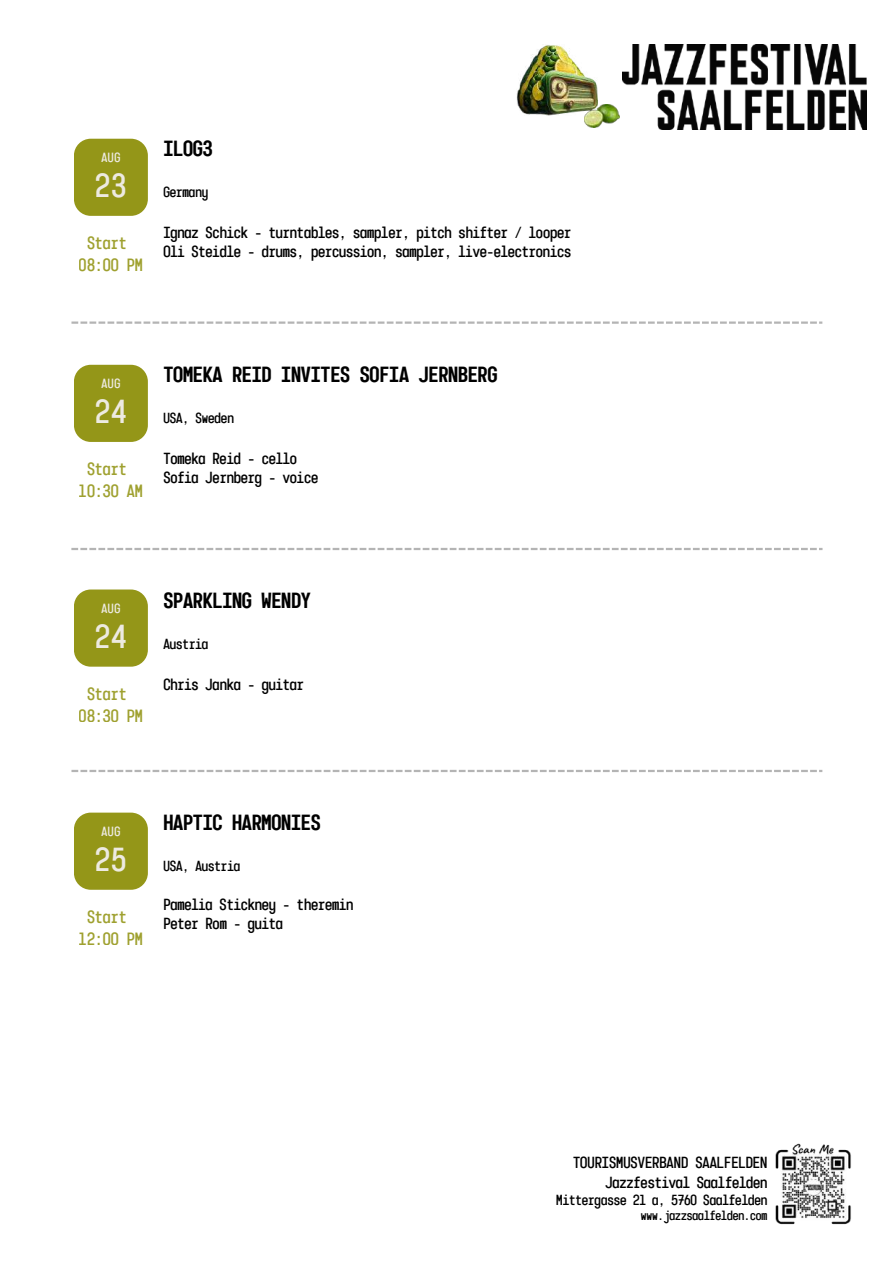
<style>
.page{position:relative;width:894px;height:1264px;background:#fff}
.page>*{position:absolute;margin:0;border:0;box-sizing:border-box;transform-origin:0 0}
.t1{font:700 34.2px "Karben 105 Mono";color:#edeae1}
.t2{font:900 22.5px "Karben 105 Mono";letter-spacing:-.04em;color:#000}
.t3{font:700 18.3px/21.3px "Karben 105 Mono";letter-spacing:-.04em;color:#949618;text-align:center}
.t4{font:700 16.5px/19.2px "Karben 105 Mono";letter-spacing:-.05em;color:#000}
.t5{font:700 15px "Karben 105 Mono";letter-spacing:-.05em;color:#000}
.t6{font:700 13.65px "Karben 105 Mono";color:#edeae1}
.t7{font:700 13.5px "Karben 105 Mono";letter-spacing:-.05em;color:#000}
</style>
<div class="page">
<svg style="left:71px;top:548px;width:751px;height:2px"></svg>
<img style="left:622px;top:45px;width:244px;height:84px">
<img style="left:775px;top:1143px;width:76px;height:82px">
<div style="left:74px;top:812px;width:74px;height:77px;background:#949618;border-radius:17px"></div>
<div style="left:74px;top:365px;width:74px;height:77px;background:#949618;border-radius:17px"></div>
<div style="left:74px;top:139px;width:74px;height:77px;background:#949618;border-radius:17px"></div>
<svg style="left:71px;top:321px;width:751px;height:3px"></svg>
<svg style="left:71px;top:769px;width:751px;height:3px"></svg>
<div style="left:74px;top:589px;width:74px;height:77px;background:#949618;border-radius:17px"></div>
<img style="left:516px;top:45px;width:81px;height:71px">
<img style="left:584px;top:105px;width:34px;height:22px">
<p class="t6" style="left:101px;top:152px;width:21px">AUG</p>
<h1 class="t1" style="left:95px;top:172px;width:34px">23</h1>
<p class="t3" style="left:79px;top:234px;width:66px">Start<br>08:00 PM</p>
<h2 class="t2" style="left:163px;top:139px;width:51px">ILOG3</h2>
<p class="t5" style="left:163px;top:185px;width:47px">Germany</p>
<p class="t4" style="left:163px;top:225px;width:410px">Ignaz Schick - turntables, sampler, pitch shifter / looper<br>Oli Steidle - drums, percussion, sampler, live-electronics</p>
<p class="t6" style="left:101px;top:378px;width:21px">AUG</p>
<h1 class="t1" style="left:95px;top:398px;width:34px">24</h1>
<p class="t3" style="left:79px;top:460px;width:66px">Start<br>10:30 AM</p>
<h2 class="t2" style="left:163px;top:365px;width:336px">TOMEKA REID INVITES SOFIA JERNBERG</h2>
<p class="t5" style="left:163px;top:411px;width:73px">USA, Sweden</p>
<p class="t4" style="left:163px;top:451px;width:157px">Tomeka Reid - cello<br>Sofia Jernberg - voice</p>
<p class="t6" style="left:101px;top:603px;width:21px">AUG</p>
<h1 class="t1" style="left:95px;top:622px;width:34px">24</h1>
<p class="t3" style="left:79px;top:685px;width:66px">Start<br>08:30 PM</p>
<h2 class="t2" style="left:163px;top:591px;width:150px">SPARKLING WENDY</h2>
<p class="t5" style="left:163px;top:637px;width:47px">Austria</p>
<p class="t4" style="left:163px;top:676px;width:143px">Chris Janka - guitar</p>
<p class="t6" style="left:101px;top:826px;width:21px">AUG</p>
<h1 class="t1" style="left:95px;top:845px;width:34px">25</h1>
<p class="t3" style="left:79px;top:908px;width:66px">Start<br>12:00 PM</p>
<h2 class="t2" style="left:163px;top:813px;width:159px">HAPTIC HARMONIES</h2>
<p class="t5" style="left:163px;top:859px;width:79px">USA, Austria</p>
<p class="t4" style="left:163px;top:896px;width:192px">Pamelia Stickney - theremin<br>Peter Rom - guita</p>
<p class="t4" style="left:572px;top:1154px;width:196px;text-align:right">TOURISMUSVERBAND SAALFELDEN<br>Jazzfestival Saalfelden</p>
<p class="t5" style="left:556px;top:1193px;width:213px">Mittergasse 21 a, 5760 Saalfelden</p>
<p class="t7" style="left:640px;top:1210px;width:129px">www.jazzsaalfelden.com</p>
</div>
